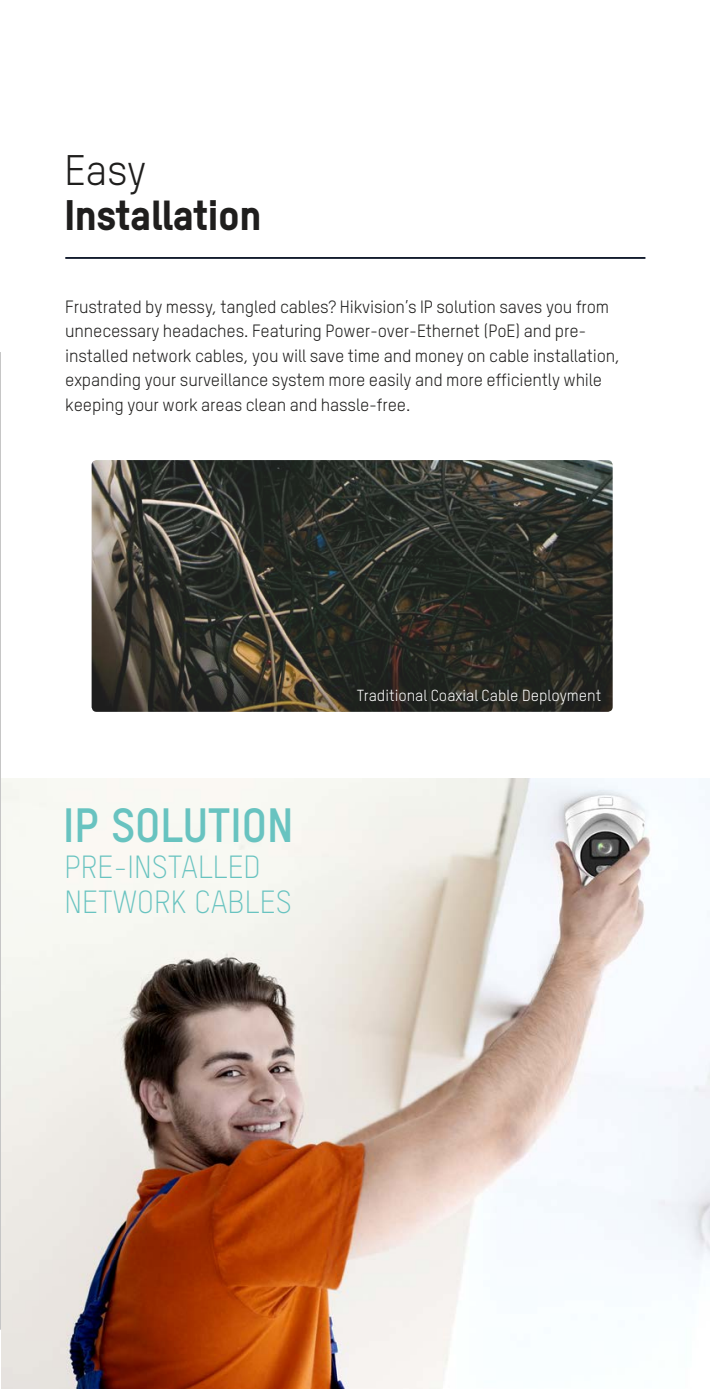
<style>
.page{position:relative;width:710px;height:1389px;background:#fff}
.page>*{position:absolute;margin:0;border:0;box-sizing:border-box;transform-origin:0 0}
.t1{font:700 47.25px "TSTARPRO";color:#68c3c0}
.t2{font:800 42px "TSTARPRO";letter-spacing:-.01em;color:#1f1e1d}
.t3{font:42px "TSTARPRO";color:#1f1e1d}
.t4{font:300 31.5px/35px "TSTARPRO";color:#68c3c0}
.t5{font:17.5px/24.5px "TSTARPRO";letter-spacing:-.01em;color:#1f1e1d}
.t6{font:15.75px "TSTARPRO";color:#fff}
</style>
<div class="page">
<hr style="left:709px;top:0;width:1px;height:1389px;background:#efefef">
<img style="left:92px;top:460px;width:520px;height:252px">
<img style="left:1px;top:778px;width:708px;height:611px">
<svg style="left:0;top:352px;width:1px;height:977px"></svg>
<hr style="left:65px;top:257px;width:580px;height:2px;background:#000a1d">
<h2 class="t3" style="left:64px;top:142px;width:83px">Easy</h2>
<h2 class="t2" style="left:64px;top:187px;width:198px">Installation</h2>
<p class="t5" style="left:65px;top:293px;width:556px">Frustrated by messy, tangled cables? Hikvision’s IP solution saves you from unnecessary headaches. Featuring Power-over-Ethernet (PoE) and pre&shy;installed network cables, you will save time and money on cable installation, expanding your surveillance system more easily and more efficiently while keeping your work areas clean and hassle-free.</p>
<h1 class="t1" style="left:63px;top:793px;width:231px">IP SOLUTION</h1>
<h3 class="t4" style="left:64px;top:848px;width:229px">PRE-INSTALLED<br>NETWORK CABLES</h3>
<p class="t6" style="left:357px;top:685px;width:246px">Traditional Coaxial Cable Deployment</p>
</div>
